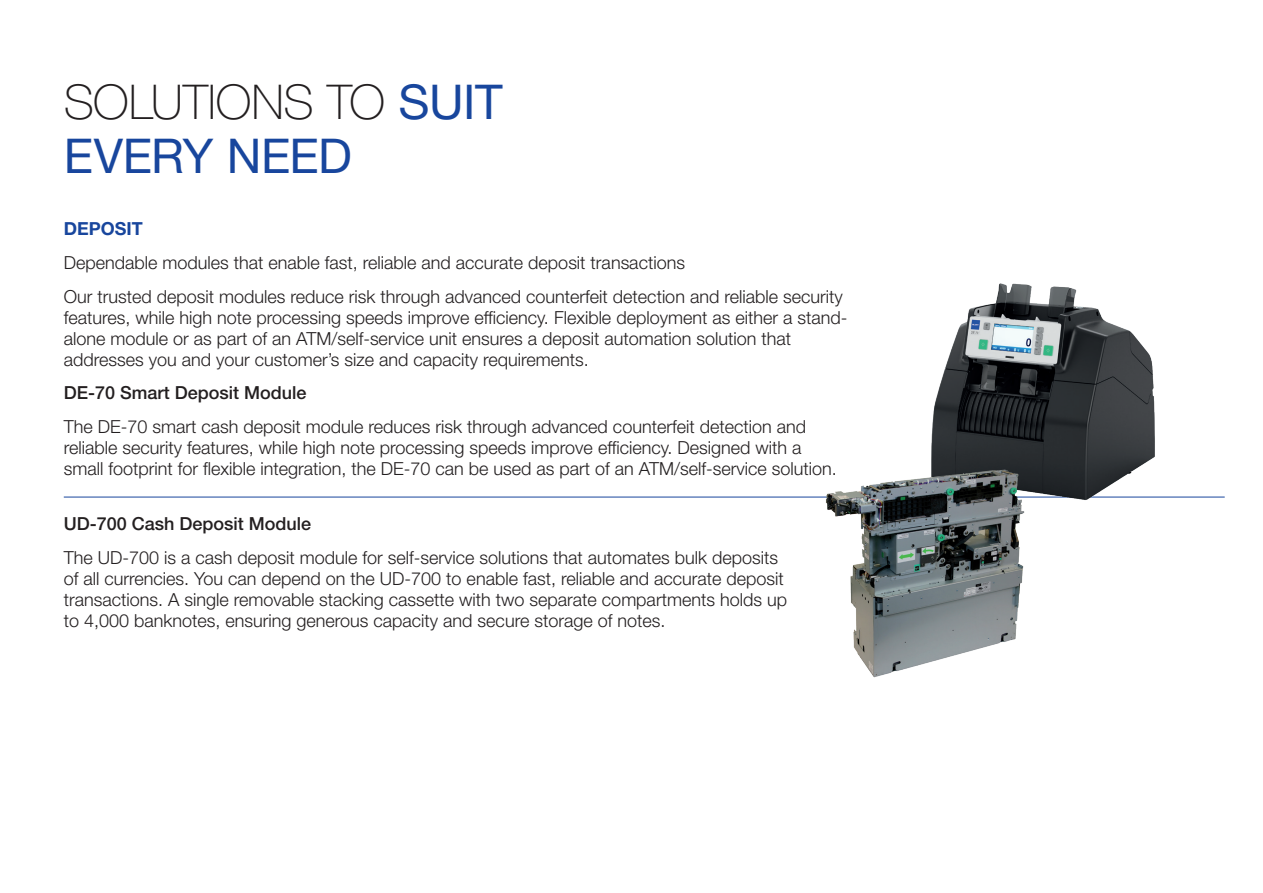
<style>
.page{position:relative;width:1263px;height:893px;background:#fff}
.page>*{position:absolute;margin:0;border:0;box-sizing:border-box;transform-origin:0 0}
.t1{font:48px/54px "Helvetica Neue LT Std";letter-spacing:-.02em;color:#18469d}
.t2{font:300 18px/21px "Helvetica Neue LT Std";color:#231f20}
.t3{font:500 18px "Helvetica Neue LT Std";color:#231f20}
.t4{font:700 18px "Helvetica Neue LT Std";color:#18469d}
.s1{font-weight:100;color:#231f20}
</style>
<div class="page">
<hr style="left:64px;top:497px;width:1161px;height:1px;background:#18469d">
<img style="left:931px;top:283px;width:228px;height:217px">
<img style="left:821px;top:465px;width:208px;height:213px">
<h1 class="t1" style="left:64px;top:75px;width:440px"><span class="s1">SOLUTIONS TO</span> SUIT<br>EVERY NEED</h1>
<p class="t4" style="left:64px;top:217px;width:81px">DEPOSIT</p>
<p class="t2" style="left:64px;top:245px;width:780px;line-height:33.8px">Dependable modules that enable fast, reliable and accurate deposit transactions<br>Our trusted deposit modules reduce risk through advanced counterfeit detection and reliable security</p>
<p class="t2" style="left:64px;top:306px;width:785px">features, while high note processing speeds improve efficiency. Flexible deployment as either a stand&shy;alone module or as part of an ATM/self-service unit ensures a deposit automation solution that addresses you and your customer’s size and capacity requirements.</p>
<p class="t3" style="left:64px;top:382px;width:244px">DE-70 Smart Deposit Module</p>
<p class="t2" style="left:64px;top:416px;width:774px">The DE-70 smart cash deposit module reduces risk through advanced counterfeit detection and reliable security features, while high note processing speeds improve efficiency. Designed with a small footprint for flexible integration, the DE-70 can be used as part of an ATM/self-service solution.</p>
<p class="t3" style="left:64px;top:513px;width:249px">UD-700 Cash Deposit Module</p>
<p class="t2" style="left:64px;top:547px;width:725px">The UD-700 is a cash deposit module for self-service solutions that automates bulk deposits of all currencies. You can depend on the UD-700 to enable fast, reliable and accurate deposit transactions. A single removable stacking cassette with two separate compartments holds up to 4,000 banknotes, ensuring generous capacity and secure storage of notes.</p>
</div>
